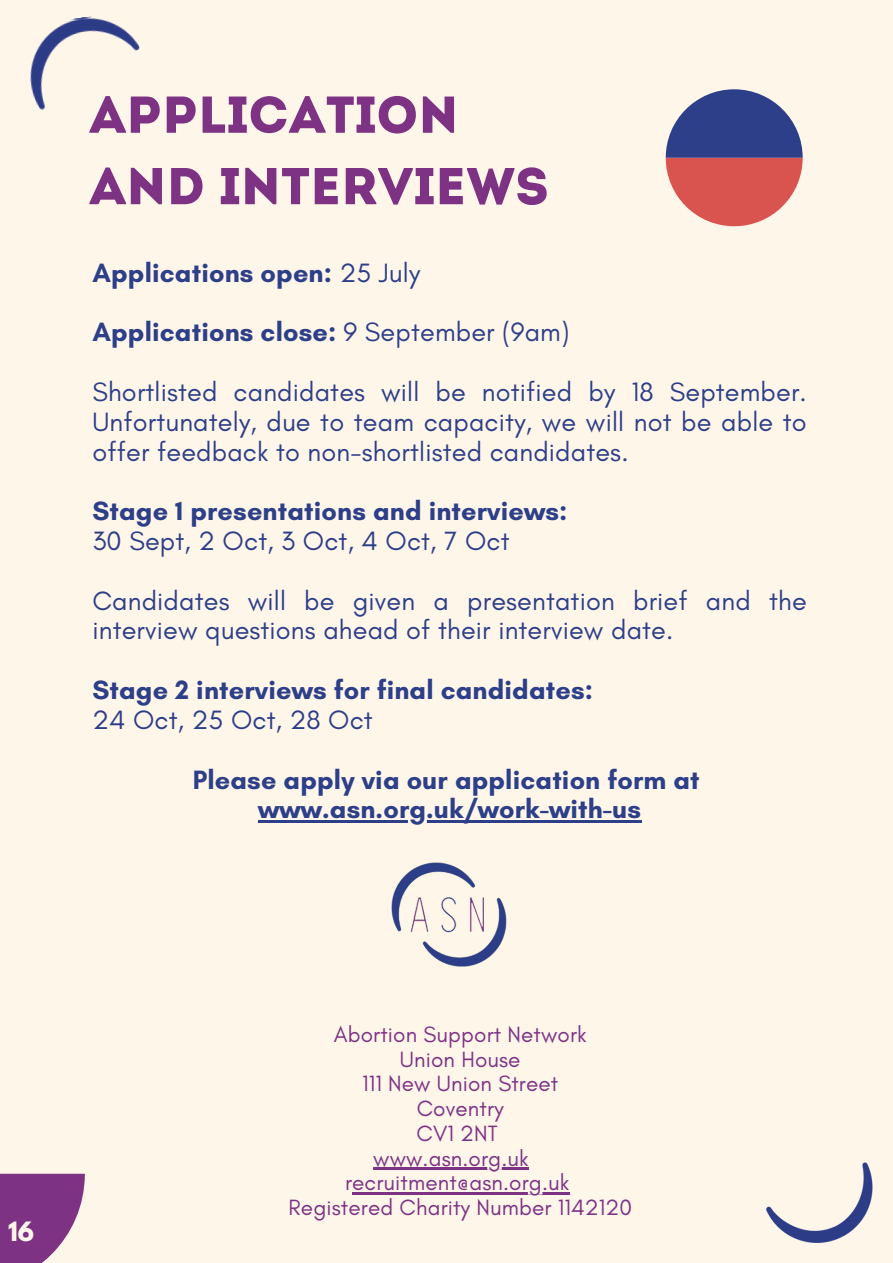
<style>
.page{position:relative;width:893px;height:1263px;background:#fff6ea}
.page>*{position:absolute;margin:0;border:0;box-sizing:border-box;transform-origin:0 0}
.t1{font:51.75px/71.4px "Intro";color:#7e3284}
.t2{font:700 27px/29.8px "Glacial Indifference";letter-spacing:.005em;color:#2d3f88}
.t3{font:27px/29.8px "Glacial Indifference";letter-spacing:.005em;color:#2d3f88;text-align:justify}
.t4{font:700 23.62px "League Spartan";color:#fff6ea}
.t5{font:22.5px "Glacial Indifference";letter-spacing:.005em;color:#7e3284}
.s1{font-weight:400}
</style>
<div class="page">
<hr style="left:258px;top:820px;width:64px;height:2px;background:#2d3f88">
<hr style="left:322px;top:820px;width:319px;height:2px;background:#2d3f88">
<hr style="left:373px;top:1167px;width:156px;height:2px;background:#7e3284">
<hr style="left:352px;top:1192px;width:217px;height:2px;background:#7e3284">
<img style="left:391px;top:862px;width:116px;height:105px">
<img style="left:30px;top:16px;width:110px;height:94px">
<img style="left:766px;top:1162px;width:107px;height:81px">
<svg style="left:0;top:1174px;width:85px;height:89px"></svg>
<svg style="left:666px;top:89px;width:136px;height:137px"></svg>
<h2 class="t1" style="left:89px;top:84px;width:461px">APPLICATION<br>AND INTERVIEWS</h2>
<p class="t2" style="left:92px;top:257px;width:329px">Applications open: <span class="s1">25 July</span></p>
<h1 class="t2" style="left:92px;top:317px;width:478px">Applications close: <span class="s1">9 September (9am)</span></h1>
<p class="t3" style="left:92px;top:376px;width:716px">Shortlisted candidates will be notified by 18 September.<br>Unfortunately, due to team capacity, we will not be able to offer feedback to non-shortlisted candidates.</p>
<h3 class="t2" style="left:92px;top:496px;width:476px">Stage 1 presentations and interviews:<br><span class="s1">30 Sept, 2 Oct, 3 Oct, 4 Oct, 7 Oct</span></h3>
<h3 class="t3" style="left:92px;top:585px;width:716px">Candidates will be given a presentation brief and the interview questions ahead of their interview date.</h3>
<h3 class="t2" style="left:92px;top:675px;width:502px">Stage 2 interviews for final candidates:<br><span class="s1">24 Oct, 25 Oct, 28 Oct</span></h3>
<h3 class="t2" style="left:193px;top:764px;width:508px">Please apply via our application form at</h3>
<h3 class="t2" style="left:258px;top:794px;width:384px">www.asn.org.uk/work-with-us</h3>
<p class="t4" style="left:8px;top:1219px;width:28px">16</p>
<p class="t5" style="left:334px;top:1020px;width:254px">Abortion Support Network</p>
<p class="t5" style="left:400px;top:1045px;width:122px">Union House</p>
<p class="t5" style="left:362px;top:1070px;width:198px">111 New Union Street</p>
<p class="t5" style="left:417px;top:1095px;width:88px">Coventry</p>
<p class="t5" style="left:416px;top:1119px;width:83px">CV1 2NT</p>
<p class="t5" style="left:373px;top:1144px;width:157px">www.asn.org.uk</p>
<p class="t5" style="left:345px;top:1169px;width:226px">recruitment@asn.org.uk</p>
<p class="t5" style="left:288px;top:1194px;width:345px">Registered Charity Number 1142120</p>
</div>
